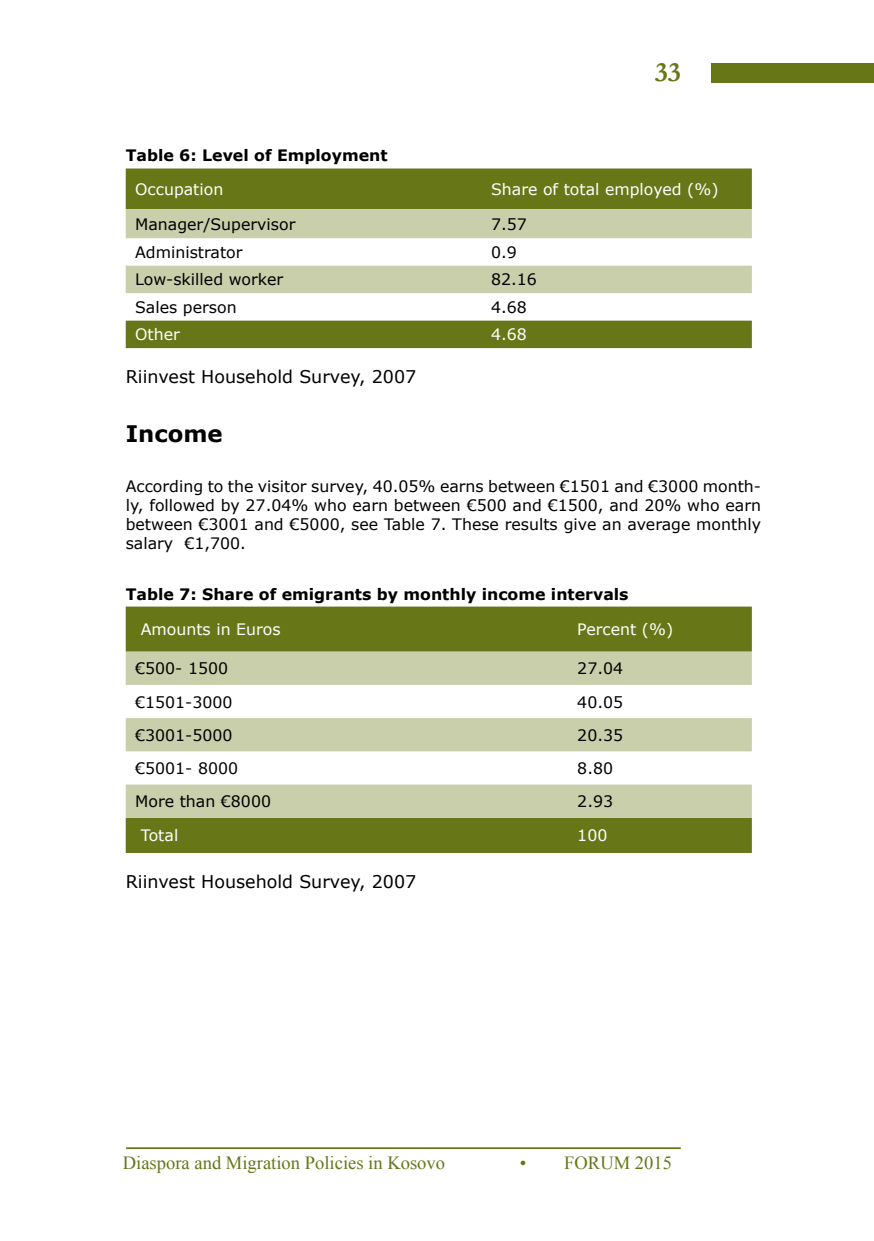
<style>
.page{position:relative;width:874px;height:1241px;background:#fff}
.page>*{position:absolute;margin:0;border:0;box-sizing:border-box;transform-origin:0 0}
.t1{font:700 28px "Garamond";color:#677718}
.t2{font:700 22.75px "Verdana";color:#000}
.t3{font:18.55px "Times New Roman";color:#677718}
.t4{font:17.5px "Verdana";color:#000}
.t5{font:15.75px/18.9px "Verdana";color:#000;text-align:justify}
.t6{font:15.75px "Verdana";color:#fff}
.t7{font:700 15.75px "Verdana";color:#000}
</style>
<div class="page">
<div style="left:710px;top:63px;width:163px;height:19px;background:#677718"></div>
<hr style="left:126px;top:1147px;width:554px;height:1px;background:#677718">
<div style="left:126px;top:168px;width:625px;height:41px;background:#677718"></div>
<svg style="left:126px;top:209px;width:625px;height:84px;fill:#c8cfaa"></svg>
<div style="left:126px;top:320px;width:625px;height:28px;background:#677718"></div>
<div style="left:126px;top:606px;width:625px;height:246px;background:#677718"></div>
<svg style="left:126px;top:651px;width:625px;height:166px;fill:#c8cfaa"></svg>
<h1 class="t1" style="left:654px;top:53px;width:14px">33</h1>
<p class="t7" style="left:126px;top:146px;width:263px">Table 6: Level of Employment</p>
<p class="t6" style="left:135px;top:179px;width:90px">Occupation</p>
<p class="t6" style="left:491px;top:179px;width:229px">Share of total employed (%)</p>
<p class="t5" style="left:135px;top:214px;width:162px">Manager/Supervisor</p>
<p class="t5" style="left:491px;top:214px;width:37px">7.57</p>
<p class="t5" style="left:135px;top:242px;width:109px">Administrator</p>
<p class="t5" style="left:491px;top:242px;width:27px">0.9</p>
<p class="t5" style="left:135px;top:270px;width:149px">Low-skilled worker</p>
<p class="t5" style="left:491px;top:270px;width:47px">82.16</p>
<p class="t5" style="left:135px;top:297px;width:103px">Sales person</p>
<p class="t5" style="left:491px;top:297px;width:37px">4.68</p>
<p class="t6" style="left:135px;top:324px;width:46px">Other</p>
<p class="t6" style="left:491px;top:324px;width:37px">4.68</p>
<p class="t4" style="left:126px;top:365px;width:292px">Riinvest Household Survey, 2007</p>
<h2 class="t2" style="left:126px;top:419px;width:98px">Income</h2>
<p class="t5" style="left:126px;top:476px;width:636px">According to the visitor survey, 40.05% earns between €1501 and €3000 month&shy;ly, followed by 27.04% who earn between €500 and €1500, and 20% who earn between €3001 and €5000, see Table 7. These results give an average monthly salary €1,700.</p>
<p class="t7" style="left:126px;top:583px;width:504px">Table 7: Share of emigrants by monthly income intervals</p>
<p class="t6" style="left:141px;top:619px;width:141px">Amounts in Euros</p>
<p class="t6" style="left:577px;top:619px;width:97px">Percent (%)</p>
<p class="t5" style="left:135px;top:658px;width:94px">€500- 1500</p>
<p class="t5" style="left:577px;top:658px;width:47px">27.04</p>
<p class="t5" style="left:135px;top:691px;width:99px">€1501-3000</p>
<p class="t5" style="left:577px;top:691px;width:47px">40.05</p>
<p class="t5" style="left:135px;top:725px;width:99px">€3001-5000</p>
<p class="t5" style="left:577px;top:725px;width:47px">20.35</p>
<p class="t5" style="left:135px;top:758px;width:104px">€5001- 8000</p>
<p class="t5" style="left:577px;top:758px;width:37px">8.80</p>
<p class="t5" style="left:135px;top:791px;width:137px">More than €8000</p>
<p class="t5" style="left:577px;top:791px;width:37px">2.93</p>
<p class="t6" style="left:141px;top:825px;width:39px">Total</p>
<p class="t6" style="left:577px;top:825px;width:32px">100</p>
<p class="t4" style="left:126px;top:870px;width:292px">Riinvest Household Survey, 2007</p>
<p class="t3" style="left:123px;top:1149px;width:324px">Diaspora and Migration Policies in Kosovo</p>
<p class="t3" style="left:519px;top:1149px;width:154px">• FORUM 2015</p>
</div>
